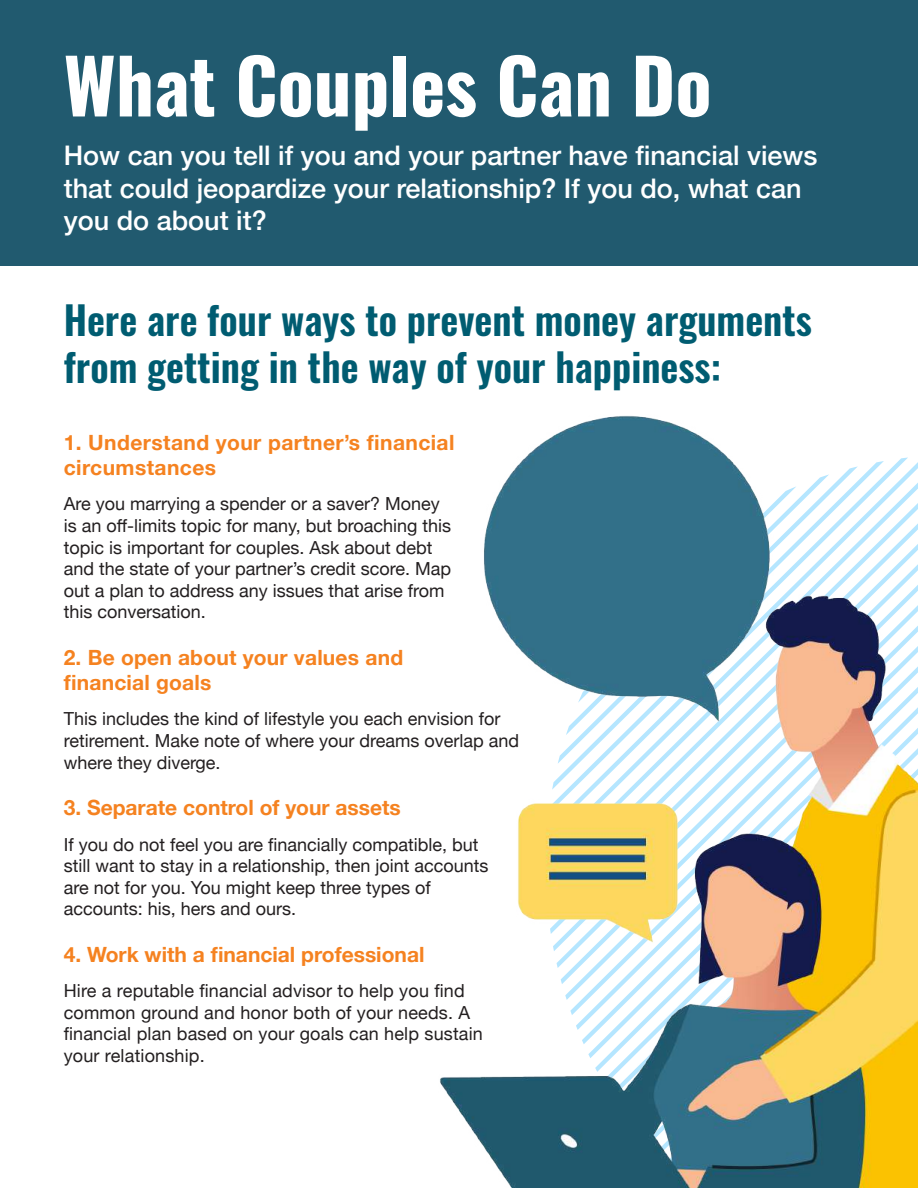
<style>
.page{position:relative;width:918px;height:1188px;background:#fff}
.page>*{position:absolute;margin:0;border:0;box-sizing:border-box;transform-origin:0 0}
.t1{font:700 75px "Oswald";color:#fff}
.t2{font:600 39px/46.8px "Oswald";color:#005c71}
.t3{font:500 27px/32.4px "Helvetica Neue";color:#fff}
.t4{font:700 21px/25.2px "Helvetica Neue";letter-spacing:.01em;color:#f58220}
.t5{font:18px/21.6px "Helvetica Neue";color:#231f20}
</style>
<div class="page">
<div style="left:0;top:0;width:918px;height:266px;background:#215a6f"></div>
<img style="left:440px;top:457px;width:478px;height:627px">
<svg style="left:479px;top:415px;width:291px;height:179px;fill:#327089"></svg>
<svg style="left:441px;top:594px;width:477px;height:594px"></svg>
<h1 class="t1" style="left:64px;top:47px;width:650px">What Couples Can Do</h1>
<h3 class="t3" style="left:64px;top:137px;width:755px">How can you tell if you and your partner have financial views that could jeopardize your relationship? If you do, what can you do about it?</h3>
<h2 class="t2" style="left:64px;top:299px;width:750px">Here are four ways to prevent money arguments from getting in the way of your happiness:</h2>
<p class="t4" style="left:64px;top:430px;width:392px">1. Understand your partner’s financial circumstances</p>
<p class="t5" style="left:64px;top:494px;width:389px">Are you marrying a spender or a saver? Money is an off-limits topic for many, but broaching this topic is important for couples. Ask about debt and the state of your partner’s credit score. Map out a plan to address any issues that arise from this conversation.</p>
<p class="t4" style="left:64px;top:646px;width:341px">2. Be open about your values and financial goals</p>
<p class="t5" style="left:64px;top:709px;width:457px">This includes the kind of lifestyle you each envision for retirement. Make note of where your dreams overlap and where they diverge.</p>
<p class="t4" style="left:64px;top:796px;width:339px">3. Separate control of your assets</p>
<p class="t5" style="left:64px;top:834px;width:426px">If you do not feel you are financially compatible, but still want to stay in a relationship, then joint accounts are not for you. You might keep three types of accounts: his, hers and ours.</p>
<p class="t4" style="left:64px;top:943px;width:362px">4. Work with a financial professional</p>
<p class="t5" style="left:64px;top:981px;width:421px">Hire a reputable financial advisor to help you find common ground and honor both of your needs. A financial plan based on your goals can help sustain your relationship.</p>
</div>
